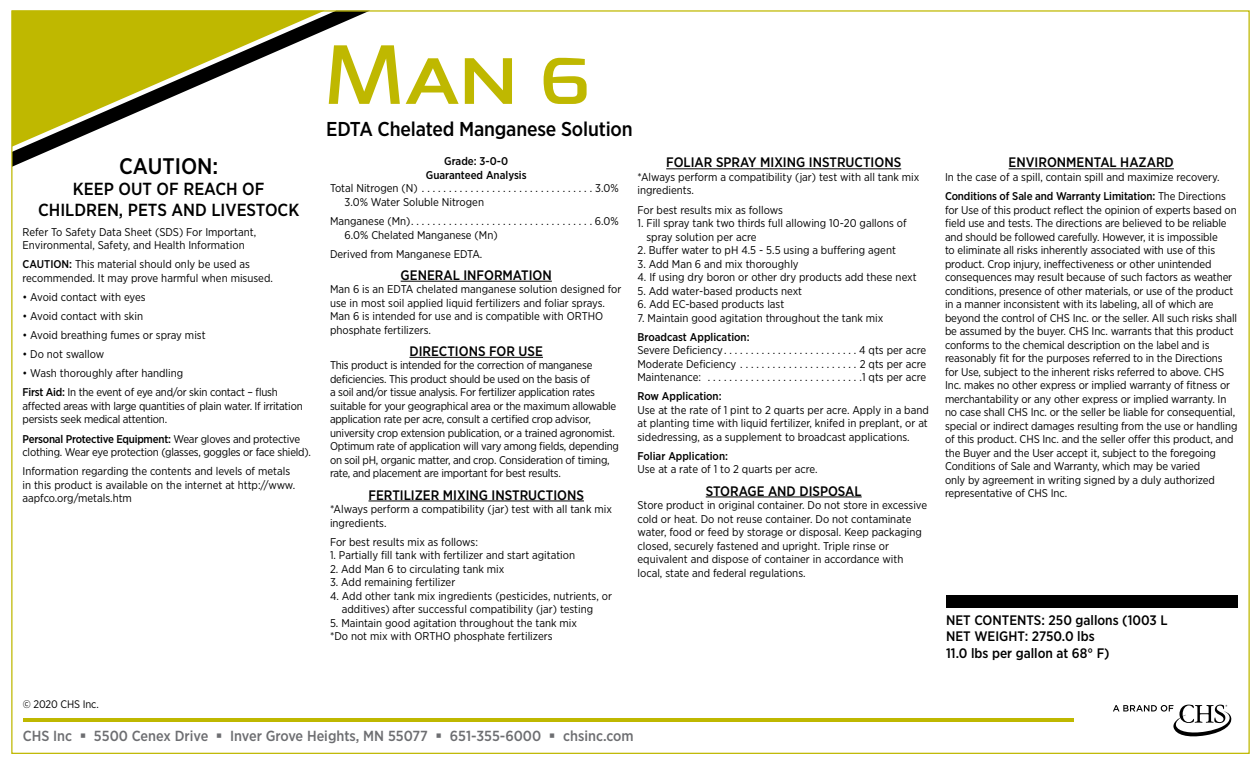
<style>
.page{position:relative;width:1260px;height:765px;background:#fff}
.page>*{position:absolute;margin:0;border:0;box-sizing:border-box;transform-origin:0 0}
.t1{font:500 22.5px "Gotham Narrow";color:#000}
.t2{font:500 20.12px "Gotham Narrow";letter-spacing:-.01em;color:#000}
.t3{font:500 17.5px/21px "Gotham Narrow";color:#000;text-align:center}
.t4{font:500 14.62px "Gotham Narrow";color:#6d6e71}
.t5{font:500 13.75px/16.5px "Gotham Narrow";color:#000}
.t6{font:11.25px/13.5px "Gotham Narrow";letter-spacing:-.01em;color:#000}
.t7{font:500 11.25px/13.5px "Gotham Narrow";color:#000;text-align:center}
.t8{font:11px "Gotham Narrow";letter-spacing:-.01em;color:#000}
.s1{font-weight:500}
</style>
<div class="page">
<svg style="left:13px;top:12px;width:354px;height:155px"></svg>
<svg style="left:13px;top:12px;width:312px;height:135px;fill:#bfb800"></svg>
<hr style="left:23px;top:718px;width:772px;height:4px;background:#bfb800">
<svg style="left:1113px;top:705px;width:119px;height:32px"></svg>
<hr style="left:302px;top:718px;width:772px;height:4px;background:#bfb800">
<hr style="left:401px;top:281px;width:151px;height:1px;background:#000">
<hr style="left:409px;top:357px;width:134px;height:1px;background:#000">
<hr style="left:369px;top:501px;width:215px;height:1px;background:#000">
<hr style="left:666px;top:168px;width:235px;height:1px;background:#000">
<hr style="left:706px;top:497px;width:156px;height:1px;background:#000">
<hr style="left:1009px;top:168px;width:165px;height:1px;background:#000">
<div style="left:946px;top:596px;width:292px;height:12px;background:#000"></div>
<svg style="left:329px;top:45px;width:71px;height:59px"></svg>
<svg style="left:406px;top:58px;width:53px;height:46px"></svg>
<svg style="left:465px;top:58px;width:47px;height:46px"></svg>
<svg style="left:544px;top:58px;width:43px;height:46px"></svg>
<h1 class="t1" style="left:119px;top:152px;width:101px">CAUTION:</h1>
<h3 class="t3" style="left:38px;top:179px;width:263px">KEEP OUT OF REACH OF<br>CHILDREN, PETS AND LIVESTOCK</h3>
<p class="t6" style="left:22px;top:225px;width:235px">Refer To Safety Data Sheet (SDS) For Important,<br>Environmental, Safety, and Health Information</p>
<p class="t6" style="left:22px;top:257px;width:252px"><span class="s1">CAUTION:</span> This material should only be used as recommended. It may prove harmful when misused.</p>
<p class="t6" style="left:22px;top:290px;width:125px">• Avoid contact with eyes</p>
<p class="t6" style="left:22px;top:309px;width:122px">• Avoid contact with skin</p>
<p class="t6" style="left:22px;top:328px;width:185px">• Avoid breathing fumes or spray mist</p>
<p class="t6" style="left:22px;top:347px;width:83px">• Do not swallow</p>
<p class="t6" style="left:22px;top:364px;width:257px;line-height:19.1px">• Wash thoroughly after handling<br><span class="s1">First Aid:</span> In the event of eye and/or skin contact – flush</p>
<p class="t6" style="left:22px;top:399px;width:282px">affected areas with large quantities of plain water. If irritation persists seek medical attention.</p>
<p class="t6" style="left:22px;top:432px;width:290px"><span class="s1">Personal Protective Equipment:</span> Wear gloves and protective clothing. Wear eye protection (glasses, goggles or face shield).</p>
<p class="t6" style="left:22px;top:464px;width:274px">Information regarding the contents and levels of metals in this product is available on the internet at http://www. aapfco.org/metals.htm</p>
<h2 class="t2" style="left:326px;top:116px;width:308px">EDTA Chelated Manganese Solution</h2>
<p class="t7" style="left:426px;top:155px;width:102px">Grade: 3-0-0<br>Guaranteed Analysis</p>
<p class="t6" style="left:330px;top:182px;width:93px">Total Nitrogen (N).................................</p>
<p class="t6" style="left:595px;top:182px;width:25px">3.0%</p>
<p class="t6" style="left:330px;top:192px;width:156px;line-height:19.1px;text-indent:15px">3.0% Water Soluble Nitrogen<br>Manganese (Mn)..................................</p>
<p class="t6" style="left:595px;top:214px;width:25px">6.0%</p>
<p class="t6" style="left:330px;top:225px;width:169px;line-height:19.1px;text-indent:15px">6.0% Chelated Manganese (Mn)<br>Derived from Manganese EDTA.</p>
<p class="t5" style="left:401px;top:267px;width:153px">GENERAL INFORMATION</p>
<p class="t6" style="left:330px;top:282px;width:293px">Man 6 is an EDTA chelated manganese solution designed for use in most soil applied liquid fertilizers and foliar sprays.<br>Man 6 is intended for use and is compatible with ORTHO phosphate fertilizers.</p>
<p class="t5" style="left:409px;top:343px;width:135px">DIRECTIONS FOR USE</p>
<p class="t6" style="left:330px;top:359px;width:291px">This product is intended for the correction of manganese deficiencies. This product should be used on the basis of<br>a soil and/or tissue analysis. For fertilizer application rates suitable for your geographical area or the maximum allowable application rate per acre, consult a certified crop advisor, university crop extension publication, or a trained agronomist.<br>Optimum rate of application will vary among fields, depending on soil pH, organic matter, and crop. Consideration of timing, rate, and placement are important for best results.</p>
<p class="t5" style="left:369px;top:486px;width:217px">FERTILIZER MIXING INSTRUCTIONS</p>
<p class="t6" style="left:330px;top:502px;width:284px">*Always perform a compatibility (jar) test with all tank mix ingredients.</p>
<p class="t6" style="left:330px;top:535px;width:150px">For best results mix as follows:</p>
<p class="t6" style="left:330px;top:548px;width:247px">1. Partially fill tank with fertilizer and start agitation</p>
<p class="t6" style="left:330px;top:562px;width:176px">2. Add Man 6 to circulating tank mix</p>
<p class="t6" style="left:330px;top:575px;width:127px">3. Add remaining fertilizer</p>
<p class="t6" style="left:342px;top:589px;width:272px;text-indent:-12px">4. Add other tank mix ingredients (pesticides, nutrients, or additives) after successful compatibility (jar) testing</p>
<p class="t6" style="left:330px;top:616px;width:249px">5. Maintain good agitation throughout the tank mix *Do not mix with ORTHO phosphate fertilizers</p>
<p class="t5" style="left:666px;top:154px;width:237px">FOLIAR SPRAY MIXING INSTRUCTIONS</p>
<p class="t6" style="left:638px;top:170px;width:284px">*Always perform a compatibility (jar) test with all tank mix ingredients.</p>
<p class="t6" style="left:638px;top:203px;width:147px">For best results mix as follows</p>
<p class="t6" style="left:646px;top:216px;width:262px;text-indent:-9px">1. Fill spray tank two thirds full allowing 10-20 gallons of spray solution per acre</p>
<p class="t6" style="left:638px;top:243px;width:260px">2. Buffer water to pH 4.5 - 5.5 using a buffering agent</p>
<p class="t6" style="left:638px;top:257px;width:163px">3. Add Man 6 and mix thoroughly</p>
<p class="t6" style="left:638px;top:270px;width:281px">4. If using dry boron or other dry products add these next</p>
<p class="t6" style="left:638px;top:284px;width:166px">5. Add water-based products next</p>
<p class="t6" style="left:638px;top:297px;width:148px">6. Add EC-based products last</p>
<p class="t6" style="left:638px;top:311px;width:247px">7. Maintain good agitation throughout the tank mix</p>
<p class="t7" style="left:638px;top:330px;width:114px">Broadcast Application:</p>
<p class="t6" style="left:638px;top:343px;width:90px">Severe Deficiency..........................</p>
<p class="t6" style="left:859px;top:343px;width:68px">4 qts per acre</p>
<p class="t6" style="left:638px;top:357px;width:104px">Moderate Deficiency.......................</p>
<p class="t6" style="left:860px;top:357px;width:68px">2 qts per acre</p>
<p class="t6" style="left:637px;top:370px;width:72px">Maintenance: .............................</p>
<p class="t6" style="left:862px;top:370px;width:66px">1 qts per acre</p>
<p class="t7" style="left:637px;top:389px;width:86px">Row Application:</p>
<p class="t6" style="left:637px;top:403px;width:293px;text-align:justify">Use at the rate of 1 pint to 2 quarts per acre. Apply in a band at planting time with liquid fertilizer, knifed in preplant, or at sidedressing, as a supplement to broadcast applications.</p>
<p class="t7" style="left:637px;top:449px;width:92px">Foliar Application:</p>
<p class="t6" style="left:637px;top:463px;width:182px">Use at a rate of 1 to 2 quarts per acre.</p>
<p class="t5" style="left:706px;top:482px;width:157px">STORAGE AND DISPOSAL</p>
<p class="t6" style="left:638px;top:498px;width:291px">Store product in original container. Do not store in excessive cold or heat. Do not reuse container. Do not contaminate water, food or feed by storage or disposal. Keep packaging closed, securely fastened and upright. Triple rinse or equivalent and dispose of container in accordance with local, state and federal regulations.</p>
<p class="t8" style="left:23px;top:698px;width:78px">© 2020 CHS Inc.</p>
<p class="t4" style="left:23px;top:726px;width:612px">CHS Inc ▪ 5500 Cenex Drive ▪ Inver Grove Heights, MN 55077 ▪ 651-355-6000 ▪ chsinc.com</p>
<p class="t5" style="left:1009px;top:154px;width:167px">ENVIRONMENTAL HAZARD</p>
<p class="t6" style="left:945px;top:167px;width:282px;line-height:19.1px">In the case of a spill, contain spill and maximize recovery.<br><span class="s1">Conditions of Sale and Warranty Limitation:</span> The Directions</p>
<p class="t6" style="left:945px;top:203px;width:294px">for Use of this product reflect the opinion of experts based on field use and tests. The directions are believed to be reliable and should be followed carefully. However, it is impossible<br>to eliminate all risks inherently associated with use of this product. Crop injury, ineffectiveness or other unintended consequences may result because of such factors as weather conditions, presence of other materials, or use of the product in a manner inconsistent with its labeling, all of which are beyond the control of CHS Inc. or the seller. All such risks shall be assumed by the buyer. CHS Inc. warrants that this product conforms to the chemical description on the label and is reasonably fit for the purposes referred to in the Directions for Use, subject to the inherent risks referred to above. CHS Inc. makes no other express or implied warranty of fitness or merchantability or any other express or implied warranty. In no case shall CHS Inc. or the seller be liable for consequential, special or indirect damages resulting from the use or handling of this product. CHS Inc. and the seller offer this product, and the Buyer and the User accept it, subject to the foregoing Conditions of Sale and Warranty, which may be varied<br>only by agreement in writing signed by a duly authorized representative of CHS Inc.</p>
<p class="t5" style="left:946px;top:612px;width:223px">NET CONTENTS: 250 gallons (1003 L<br>NET WEIGHT: 2750.0 lbs<br>11.0 lbs per gallon at 68° F)</p>
</div>
